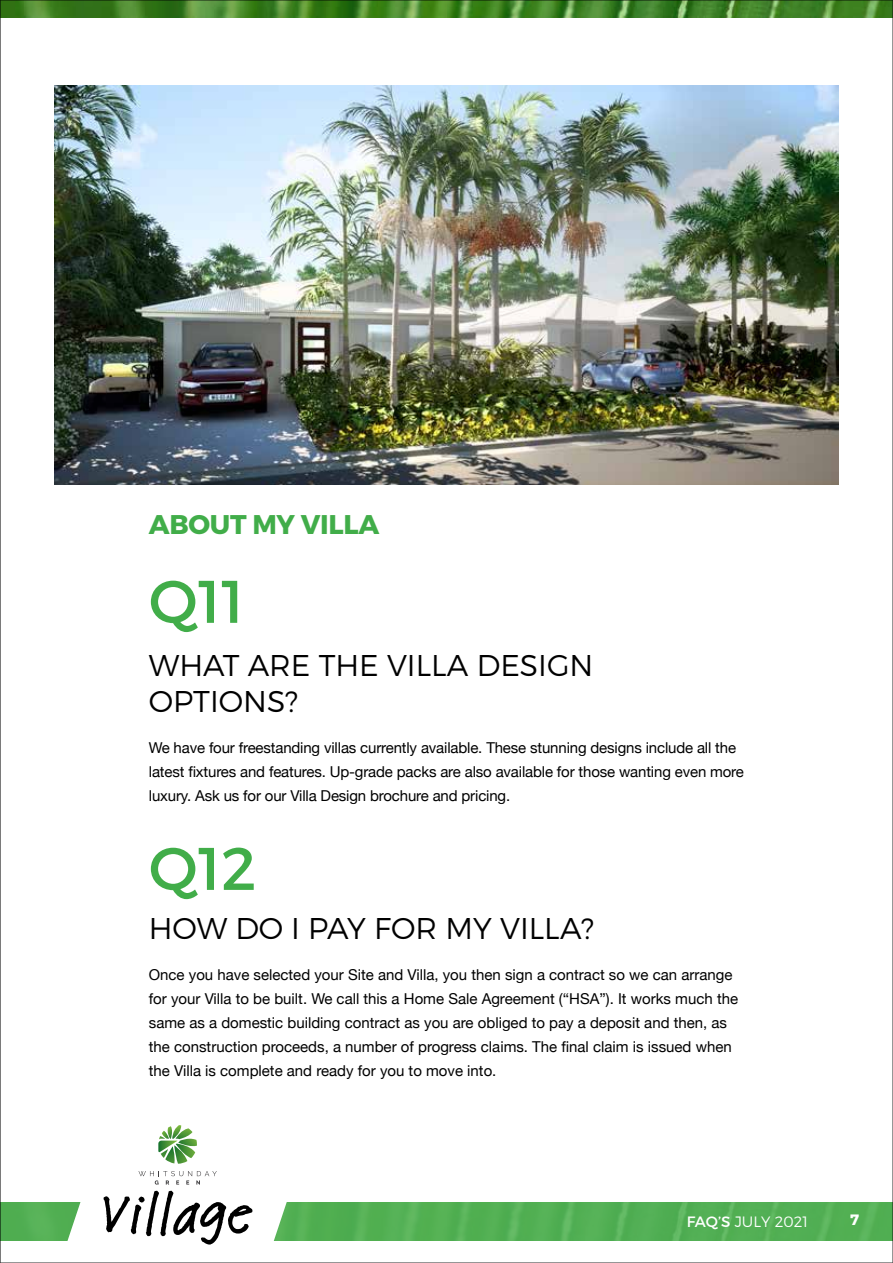
<style>
.page{position:relative;width:893px;height:1263px;background:#fff}
.page>*{position:absolute;margin:0;border:0;box-sizing:border-box;transform-origin:0 0}
.t1{font:60px "Montserrat";color:#41ad49}
.t2{font:300 30px/36px "Montserrat";color:#000}
.t3{font:700 27px "Montserrat";letter-spacing:-.01em;color:#41ad49}
.t4{font:15px/24px "Helvetica Neue";color:#000}
.t5{font:300 15px "Montserrat";color:#fff}
.t6{font:700 15px "Montserrat";color:#fff}
.s1{font-weight:400}
</style>
<div class="page">
<div style="left:0;top:1202px;width:893px;height:39px;background:#52af54"></div>
<svg style="left:2px;top:2px;width:889px;height:15px;background:#448529"></svg>
<svg style="left:67px;top:1184px;width:220px;height:61px;fill:#fff"></svg>
<svg style="left:104px;top:1191px;width:148px;height:53px"></svg>
<svg style="left:158px;top:1125px;width:39px;height:39px"></svg>
<svg style="left:138px;top:1171px;width:79px;height:13px"></svg>
<img style="left:54px;top:85px;width:785px;height:400px">
<h3 class="t3" style="left:149px;top:507px;width:232px">ABOUT MY VI LLA</h3>
<h1 class="t1" style="left:149px;top:565px;width:97px">Q11</h1>
<h2 class="t2" style="left:149px;top:647px;width:446px">WHAT ARE THE VILLA DESIGN<br>OPTIONS?</h2>
<p class="t4" style="left:149px;top:736px;width:597px">We have four freestanding villas currently available. These stunning designs include all the latest fixtures and features. Up-grade packs are also available for those wanting even more luxury. Ask us for our Villa Design brochure and pricing.</p>
<h1 class="t1" style="left:149px;top:832px;width:109px">Q12</h1>
<h2 class="t2" style="left:149px;top:909px;width:447px">H OW DO I PAY FOR MY VILLA?</h2>
<p class="t4" style="left:149px;top:963px;width:591px">Once you have selected your Site and Villa, you then sign a contract so we can arrange for your Villa to be built. We call this a Home Sale Agreement (“HSA”). It works much the same as a domestic building contract as you are obliged to pay a deposit and then, as the construction proceeds, a number of progress claims. The final claim is issued when the Villa is complete and ready for you to move into.</p>
<p class="t5" style="left:687px;top:1212px;width:123px"><span class="s1">FAQ’s</span> JULY 2021</p>
<p class="t6" style="left:850px;top:1210px;width:10px">7</p>
</div>
